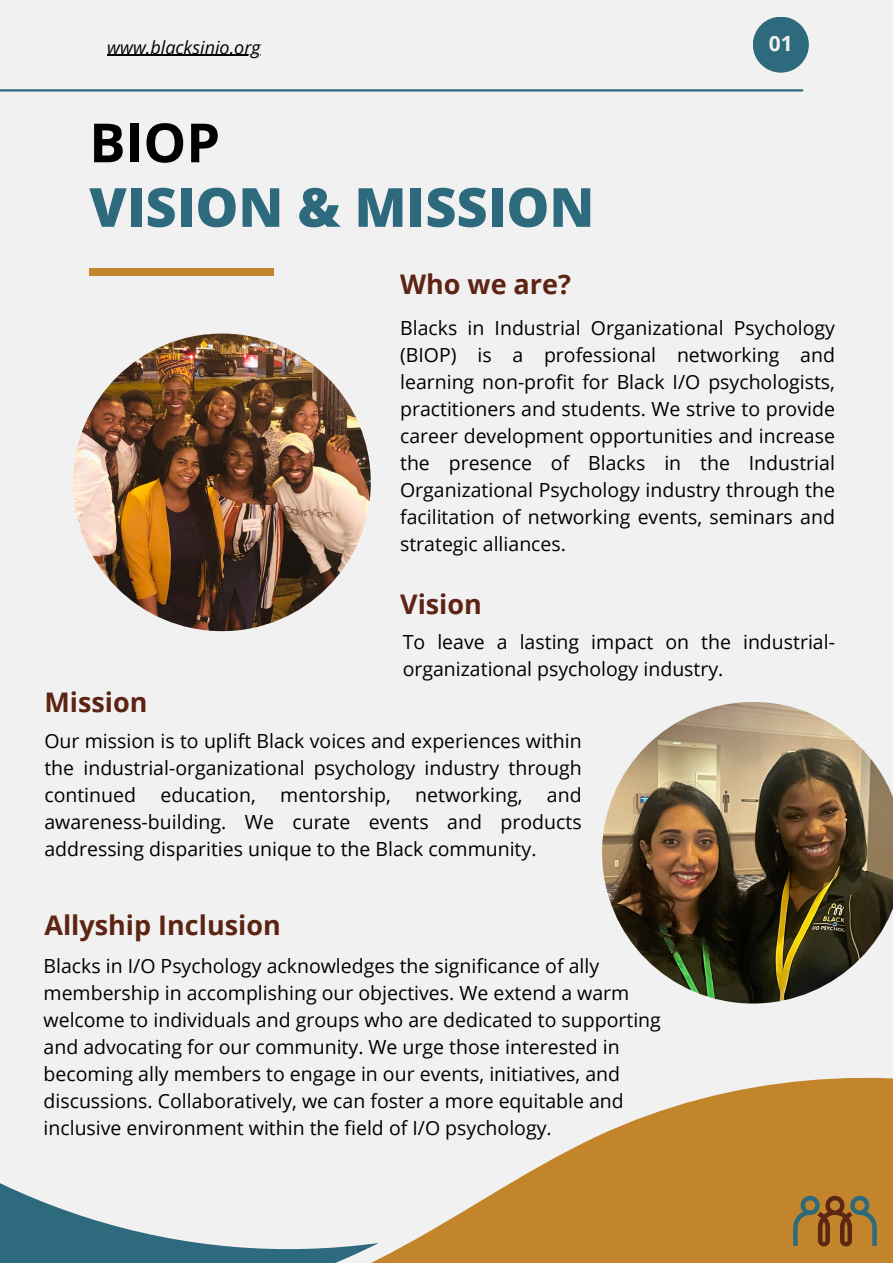
<style>
.page{position:relative;width:893px;height:1264px;background:#fff}
.page>*{position:absolute;margin:0;border:0;box-sizing:border-box;transform-origin:0 0}
.t1{font:800 54px "Open Sans";color:#2d6a7d}
.t2{font:700 54px "Open Sans";color:#000}
.t3{font:700 27px "Open Sans";color:#5d2413}
.t4{font:700 21px "Open Sans";color:#f1f1f1}
.t5{font:19.5px/27px "Open Sans";color:#000;text-align:justify}
.t6{font:italic 18px "Open Sans";color:#000}
</style>
<div class="page">
<div style="left:0;top:0;width:892px;height:1262px;background:#f1f1f1"></div>
<hr style="left:0;top:89px;width:802px;height:2px;background:#2d6a7d">
<div style="left:752px;top:17px;width:56px;height:56px;background:#2d6a7d;border-radius:50%"></div>
<svg style="left:379px;top:1077px;width:513px;height:185px;fill:#c3852b"></svg>
<svg style="left:0;top:1183px;width:379px;height:79px"></svg>
<div style="left:89px;top:268px;width:185px;height:8px;background:#c3852b"></div>
<img style="left:73px;top:333px;width:298px;height:298px;border-radius:50%">
<img style="left:602px;top:702px;width:290px;height:301px">
<svg style="left:793px;top:1195px;width:83px;height:51px;background:#956d34"></svg>
<hr style="left:107px;top:55px;width:153px;height:1px;background:#000">
<p class="t6" style="left:107px;top:34px;width:155px">www.blacksinio.org</p>
<p class="t2" style="left:89px;top:105px;width:132px">BIOP</p>
<p class="t1" style="left:89px;top:169px;width:506px">VISION &amp; MISSION</p>
<p class="t4" style="left:768px;top:29px;width:25px">01</p>
<p class="t3" style="left:400px;top:265px;width:172px">Who we are?</p>
<p class="t5" style="left:400px;top:314px;width:436px">Blacks in Industrial Organizational Psychology (BIOP) is a professional networking and learning non-profit for Black I/O psychologists, practitioners and students. We strive to provide career development opportunities and increase the presence of Blacks in the Industrial Organizational Psychology industry through the facilitation of networking events, seminars and strategic alliances.</p>
<p class="t3" style="left:400px;top:585px;width:83px">Vision</p>
<p class="t5" style="left:402px;top:628px;width:433px">To leave a lasting impact on the industrial&shy;organizational psychology industry.</p>
<p class="t3" style="left:44px;top:682px;width:105px">Mission</p>
<p class="t5" style="left:44px;top:727px;width:538px">Our mission is to uplift Black voices and experiences within the industrial-organizational psychology industry through continued</p>
<p class="t5" style="left:44px;top:781px;width:538px;text-indent:502px">and awareness-building. We curate events and products addressing disparities unique to the Black community.</p>
<p class="t5" style="left:160px;top:781px;width:97px">education,</p>
<p class="t5" style="left:280px;top:781px;width:112px">mentorship,</p>
<p class="t5" style="left:415px;top:781px;width:109px">networking,</p>
<p class="t3" style="left:44px;top:905px;width:238px">Allyship Inclusion</p>
<p class="t5" style="left:44px;top:952px;width:618px;text-align:left">Blacks in I/O Psychology acknowledges the significance of ally membership in accomplishing our objectives. We extend a warm welcome to individuals and groups who are dedicated to supporting and advocating for our community. We urge those interested in becoming ally members to engage in our events, initiatives, and discussions. Collaboratively, we can foster a more equitable and inclusive environment within the field of I/O psychology.</p>
</div>
